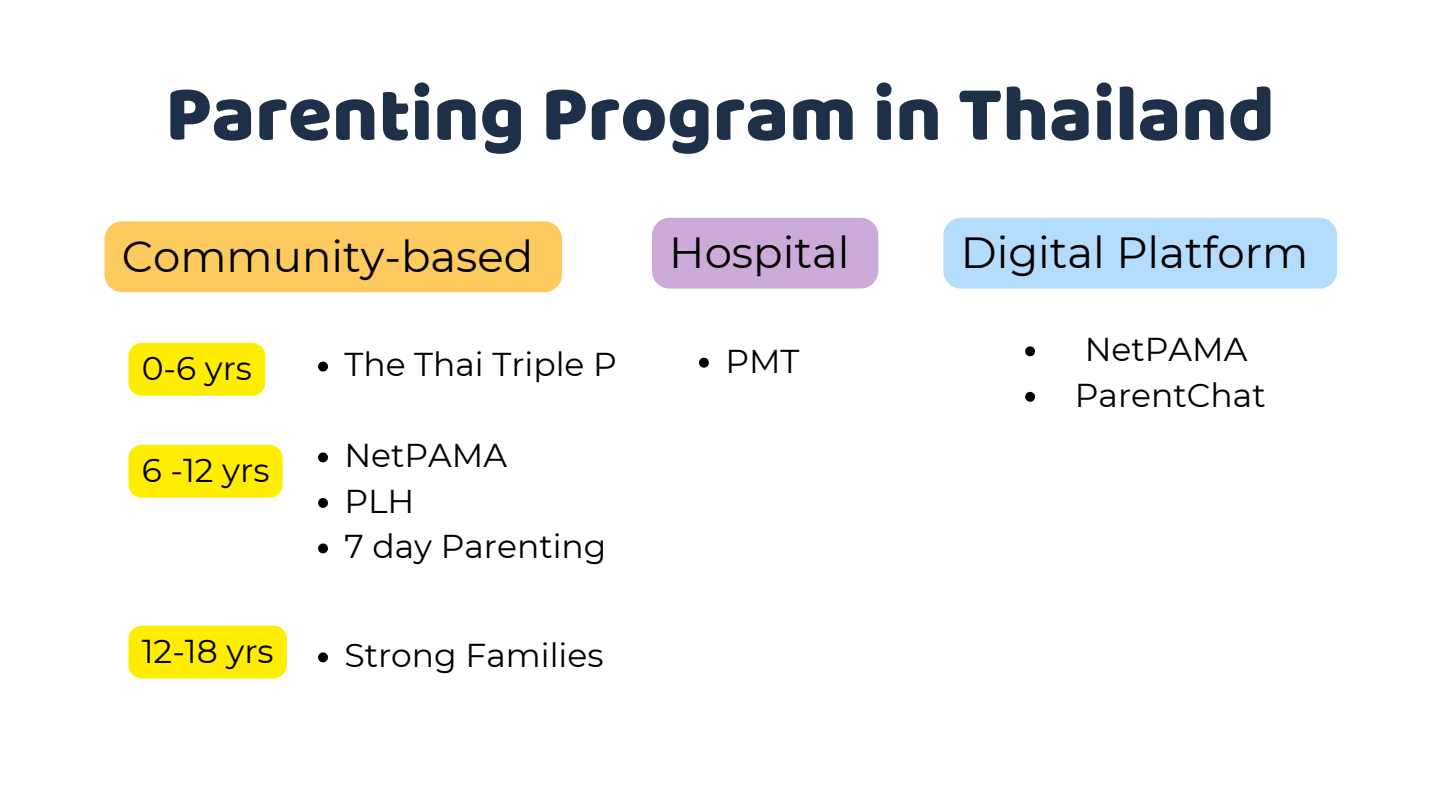
<style>
.page{position:relative;width:1440px;height:810px;background:#fff}
.page>*{position:absolute;margin:0;border:0;box-sizing:border-box;transform-origin:0 0}
.t1{font:80px "Baloo Thambi";color:#1e3048}
.t2{font:43.5px "Montserrat";color:#000}
.t3{font:33px "Montserrat";color:#000}
</style>
<div class="page">
<svg style="left:318px;top:362px;width:10px;height:10px"></svg>
<svg style="left:699px;top:358px;width:10px;height:10px"></svg>
<svg style="left:318px;top:452px;width:10px;height:10px"></svg>
<svg style="left:318px;top:498px;width:10px;height:10px"></svg>
<svg style="left:318px;top:543px;width:10px;height:10px"></svg>
<svg style="left:1025px;top:346px;width:10px;height:10px"></svg>
<svg style="left:1025px;top:392px;width:10px;height:10px"></svg>
<div style="left:104px;top:221px;width:458px;height:71px;background:#fdca5f"></div>
<div style="left:652px;top:218px;width:226px;height:71px;background:#ccabdb;border-radius:18px"></div>
<div style="left:943px;top:218px;width:394px;height:71px;background:#b4dcfc"></div>
<div style="left:129px;top:343px;width:136px;height:53px;background:#ffed00"></div>
<div style="left:129px;top:445px;width:154px;height:53px;background:#ffed00"></div>
<div style="left:129px;top:626px;width:158px;height:52px;background:#ffed00;border-radius:13px"></div>
<svg style="left:318px;top:652px;width:10px;height:10px"></svg>
<p class="t1" style="left:165px;top:55px;width:1111px">Parenting Program in Thailand</p>
<p class="t2" style="left:122px;top:230px;width:413px">Community-based</p>
<p class="t2" style="left:669px;top:226px;width:182px">Hospital</p>
<p class="t2" style="left:961px;top:226px;width:349px">Digital Platform</p>
<h2 class="t3" style="left:142px;top:348px;width:112px">0-6 yrs</h2>
<p class="t3" style="left:142px;top:450px;width:129px">6 -12 yrs</p>
<h1 class="t3" style="left:344px;top:345px;width:274px">The Thai Triple P</h1>
<h2 class="t3" style="left:725px;top:341px;width:76px">PMT</h2>
<h2 class="t3" style="left:344px;top:435px;width:164px">NetPAMA</h2>
<p class="t3" style="left:344px;top:481px;width:71px">PLH</p>
<p class="t3" style="left:344px;top:526px;width:264px">7 day Parenting</p>
<p class="t3" style="left:142px;top:631px;width:133px">12-18 yrs</p>
<p class="t3" style="left:344px;top:635px;width:261px">Strong Families</p>
<p class="t3" style="left:1085px;top:329px;width:164px">NetPAMA</p>
<p class="t3" style="left:1075px;top:375px;width:192px">ParentChat</p>
</div>
